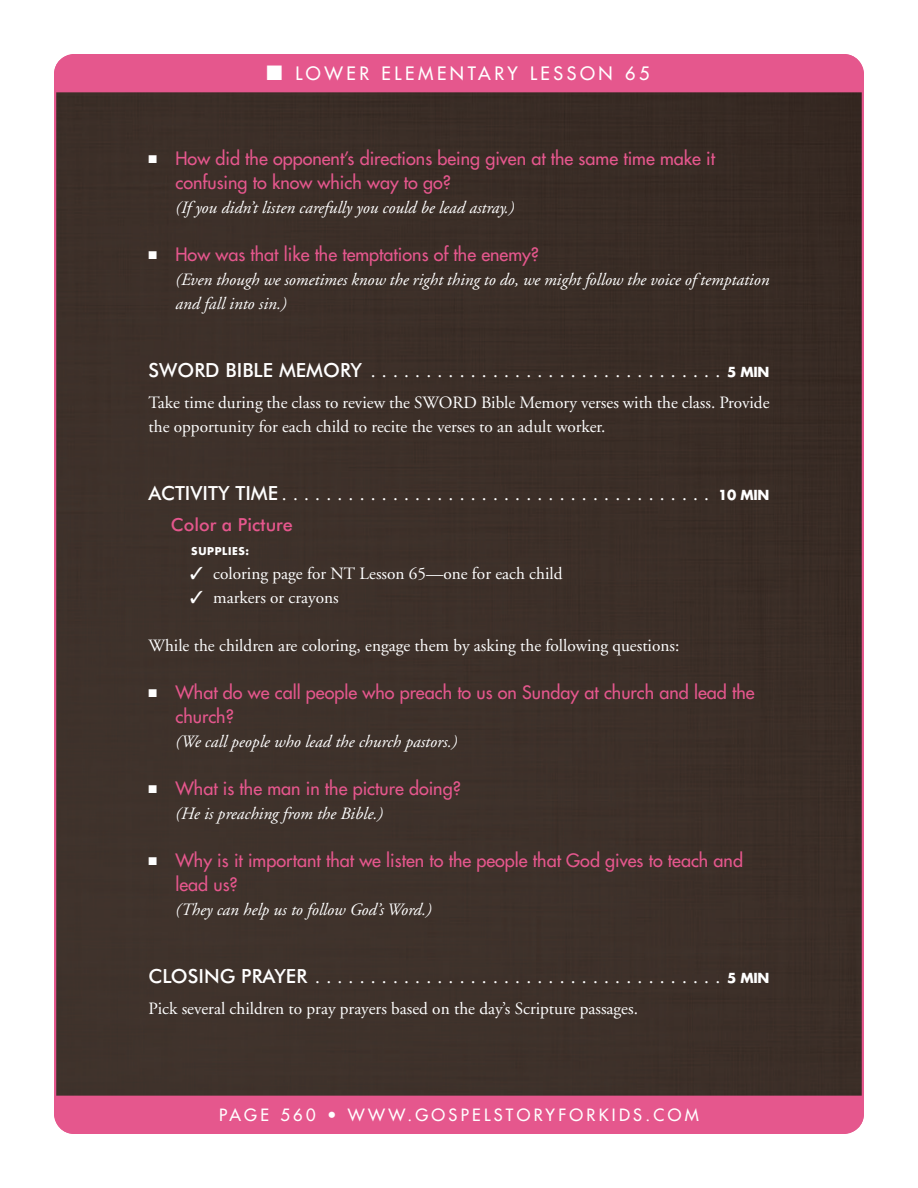
<style>
.page{position:relative;width:918px;height:1188px;background:#fff}
.page>*{position:absolute;margin:0;border:0;box-sizing:border-box;transform-origin:0 0}
.SUB_1{font:19.5px "Adobe Garamond";color:#fff}
.t1{font:18px/24px "Futura";color:#e5578d}
.t2{font:18px "Futura";letter-spacing:.2em;color:#fff}
.LS_Subhead_2{font:500 18px "Futura BT";color:#e5578d}
.TXT{font:17.25px/24px "Adobe Garamond";color:#fff}
.Bulleted_Answer{font:italic 17.25px/24px "Adobe Garamond";color:#fff}
.t3{font:16.5px "Futura";letter-spacing:.2em;color:#fff}
.LS_Supply_List_Inden{font:700 10.5px "Futura";letter-spacing:.06em;color:#fff}
.s1{color:#fff}
.s2{font-family:"Futura BT";font-weight:500}
.s3{font-family:"Futura";font-weight:700;font-size:13.5px}
</style>
<div class="page">
<div style="left:57px;top:92px;width:804px;height:1004px;background:#3d302a"></div>
<div style="left:54px;top:54px;width:810px;height:38px;background:#e5578d"></div>
<div style="left:54px;top:1096px;width:810px;height:38px;background:#e5578d"></div>
<p class="t2" style="left:266px;top:62px;width:385px">■ LOWER ELEMENTARY LESSON 65</p>
<p class="t1" style="left:176px;top:146px;width:541px;text-indent:-27px"><span class="s1">■</span> How did the opponent’s directions being given at the same time make it confusing to know which way to go?</p>
<p class="Bulleted_Answer" style="left:176px;top:196px;width:340px">(If you didn’t listen carefully you could be lead astray.)</p>
<p class="t1" style="left:148px;top:242px;width:392px"><span class="s1">■</span> How was that like the temptations of the enemy?</p>
<p class="Bulleted_Answer" style="left:176px;top:268px;width:595px">(Even though we sometimes know the right thing to do, we might follow the voice of temptation and fall into sin.)</p>
<p class="SUB_1" style="left:148px;top:360px;width:623px"><span class="s2">SWORD BIBLE MEMORY</span> ................................ <span class="s3">5 MIN</span></p>
<p class="TXT" style="left:148px;top:391px;width:623px">Take time during the class to review the SWORD Bible Memory verses with the class. Provide the opportunity for each child to recite the verses to an adult worker.</p>
<p class="SUB_1" style="left:148px;top:483px;width:623px"><span class="s2">ACTIVITY TIME</span>....................................... <span class="s3">10 MIN</span></p>
<p class="LS_Subhead_2" style="left:171px;top:513px;width:123px">Color a Picture</p>
<p class="LS_Supply_List_Inden" style="left:191px;top:544px;width:60px">SUPPLIES:</p>
<p class="TXT" style="left:190px;top:562px;width:374px">✓ coloring page for NT Lesson 65—one for each child</p>
<p class="TXT" style="left:190px;top:586px;width:150px">✓ markers or crayons</p>
<p class="TXT" style="left:148px;top:634px;width:532px">While the children are coloring, engage them by asking the following questions:</p>
<p class="t1" style="left:176px;top:680px;width:581px;text-indent:-27px"><span class="s1">■</span> What do we call people who preach to us on Sunday at church and lead the church?</p>
<p class="Bulleted_Answer" style="left:176px;top:730px;width:283px">(We call people who lead the church pastors.)</p>
<p class="t1" style="left:148px;top:776px;width:314px"><span class="s1">■</span> What is the man in the picture doing?</p>
<p class="Bulleted_Answer" style="left:176px;top:802px;width:209px">(He is preaching from the Bible.)</p>
<p class="t1" style="left:176px;top:848px;width:569px;text-indent:-27px"><span class="s1">■</span> Why is it important that we listen to the people that God gives to teach and lead us?</p>
<p class="Bulleted_Answer" style="left:176px;top:898px;width:258px">(They can help us to follow God’s Word.)</p>
<p class="SUB_1" style="left:148px;top:966px;width:623px"><span class="s2">CLOSING PRAYER</span>..................................... <span class="s3">5 MIN</span></p>
<p class="TXT" style="left:148px;top:997px;width:491px">Pick several children to pray prayers based on the day’s Scripture passages.</p>
<p class="t3" style="left:219px;top:1104px;width:481px">PAGE 560 • WWW.GOSPELSTORYFORKIDS.COM</p>
</div>
